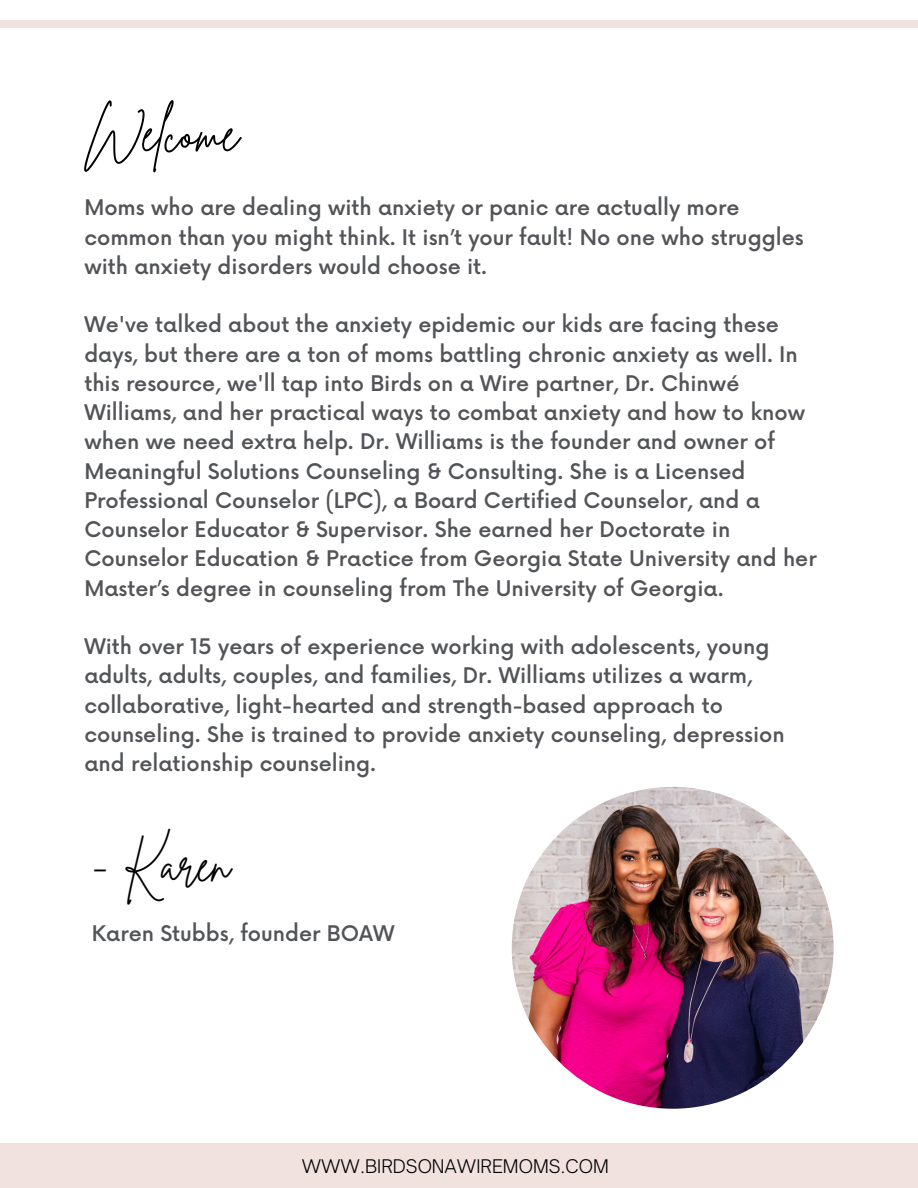
<style>
.page{position:relative;width:918px;height:1188px;background:#fff}
.page>*{position:absolute;margin:0;border:0;box-sizing:border-box;transform-origin:0 0}
.t1{font:51px "Brittany Signature";color:#000}
.t2{font:48px "Brittany Signature";color:#000}
.t3{font:500 21px/29.2px "Now";color:#525457}
.t4{font:300 18px "Open Sauce One";color:#000}
</style>
<div class="page">
<div style="left:0;top:20px;width:918px;height:8px;background:#f1e2df"></div>
<div style="left:0;top:1143px;width:918px;height:45px;background:#f1e2df"></div>
<img style="left:512px;top:787px;width:322px;height:322px;border-radius:50%">
<h1 class="t1" style="left:84px;top:100px;width:156px">Welcome</h1>
<p class="t3" style="left:84px;top:195px;width:721px">Moms who are dealing with anxiety or panic are actually more common than you might think. It isn’t your fault! No one who struggles with anxiety disorders would choose it.</p>
<p class="t3" style="left:84px;top:312px;width:734px">We've talked about the anxiety epidemic our kids are facing these days, but there are a ton of moms battling chronic anxiety as well. In this resource, we'll tap into Birds on a Wire partner, Dr. Chinwé Williams, and her practical ways to combat anxiety and how to know when we need extra help. Dr. Williams is the founder and owner of Meaningful Solutions Counseling &amp; Consulting. She is a Licensed Professional Counselor (LPC), a Board Certified Counselor, and a Counselor Educator &amp; Supervisor. She earned her Doctorate in Counselor Education &amp; Practice from Georgia State University and her Master’s degree in counseling from The University of Georgia.</p>
<p class="t3" style="left:84px;top:633px;width:702px">With over 15 years of experience working with adolescents, young adults, adults, couples, and families, Dr. Williams utilizes a warm, collaborative, light-hearted and strength-based approach to counseling. She is trained to provide anxiety counseling, depression and relationship counseling.</p>
<h2 class="t2" style="left:92px;top:833px;width:140px">- Karen</h2>
<p class="t3" style="left:92px;top:920px;width:304px">Karen Stubbs, founder BOAW</p>
<p class="t4" style="left:302px;top:1155px;width:309px">WWW.BIRDSONAWIREMOMS.COM</p>
</div>
